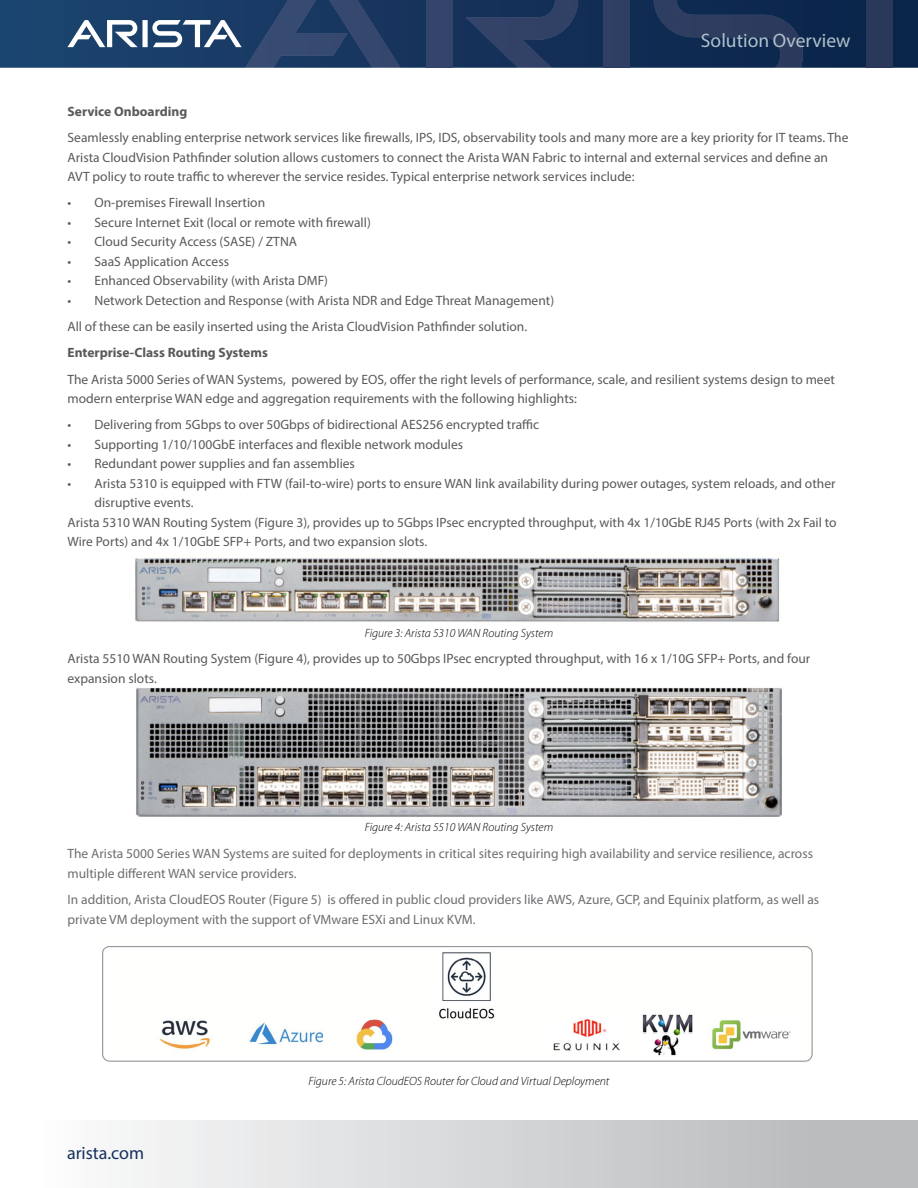
<style>
.page{position:relative;width:918px;height:1188px;background:#fff}
.page>*{position:absolute;margin:0;border:0;box-sizing:border-box;transform-origin:0 0}
.t1{font:19.5px "Myriad Pro";color:#b1c0c9}
.t2{font:18px "Myriad Pro";color:#16325c}
.t3{font:13.5px/19.5px "Myriad Pro";color:#58595b}
.t4{font:13.5px/19.5px "Myriad Pro";color:#6d6e71}
.t5{font:700 13.5px "Myriad Pro";color:#58595b}
.t6{font:italic 300 12px "Myriad Pro";color:#000}
</style>
<div class="page">
<svg style="left:0;top:0;width:918px;height:68px;background:#13325a"></svg>
<div style="left:426px;top:0;width:26px;height:68px;background:#34446a"></div>
<svg style="left:465px;top:0;width:113px;height:68px;background:#22385f"></svg>
<svg style="left:67px;top:0;width:333px;height:68px;background:#334f75"></svg>
<div style="left:604px;top:0;width:26px;height:68px;background:#2f3f63"></div>
<svg style="left:654px;top:0;width:149px;height:68px;background:#1a3156"></svg>
<div style="left:867px;top:0;width:26px;height:68px;background:#2a385a"></div>
<div style="left:0;top:1120px;width:918px;height:68px;background:linear-gradient(to right,#fff,#b3b5b7)"></div>
<img style="left:135px;top:558px;width:645px;height:64px">
<img style="left:136px;top:687px;width:646px;height:130px">
<img style="left:102px;top:946px;width:711px;height:116px">
<h1 class="t1" style="left:701px;top:29px;width:151px">Solution Overview</h1>
<p class="t5" style="left:68px;top:103px;width:121px">Service Onboarding</p>
<p class="t3" style="left:68px;top:128px;width:782px">Seamlessly enabling enterprise network services like firewalls, IPS, IDS, observability tools and many more are a key priority for IT teams. The<br>Arista CloudVision Pathfinder solution allows customers to connect the Arista WAN Fabric to internal and external services and define an<br>AVT policy to route traffic to wherever the service resides. Typical enterprise network services include:</p>
<p class="t3" style="left:68px;top:193px;width:199px">• On-premises Firewall Insertion</p>
<p class="t3" style="left:68px;top:212px;width:305px">• Secure Internet Exit (local or remote with firewall)</p>
<p class="t3" style="left:68px;top:232px;width:231px">• Cloud Security Access (SASE) / ZTNA</p>
<p class="t3" style="left:68px;top:251px;width:163px">• SaaS Application Access</p>
<p class="t3" style="left:68px;top:271px;width:262px">• Enhanced Observability (with Arista DMF)</p>
<p class="t3" style="left:68px;top:287px;width:488px;line-height:26.2px">• Network Detection and Response (with Arista NDR and Edge Threat Management)<br>All of these can be easily inserted using the Arista CloudVision Pathfinder solution.</p>
<p class="t5" style="left:68px;top:344px;width:202px">Enterprise-Class Routing Systems</p>
<p class="t3" style="left:68px;top:369px;width:769px">The Arista 5000 Series of WAN Systems, powered by EOS, offer the right levels of performance, scale, and resilient systems design to meet modern enterprise WAN edge and aggregation requirements with the following highlights:</p>
<p class="t3" style="left:68px;top:415px;width:473px">• Delivering from 5Gbps to over 50Gbps of bidirectional AES256 encrypted traffic</p>
<p class="t3" style="left:68px;top:434px;width:397px">• Supporting 1/10/100GbE interfaces and flexible network modules</p>
<p class="t3" style="left:68px;top:454px;width:289px">• Redundant power supplies and fan assemblies</p>
<p class="t3" style="left:68px;top:473px;width:770px">• Arista 5310 is equipped with FTW (fail-to-wire) ports to ensure WAN link availability during power outages, system reloads, and other</p>
<p class="t3" style="left:94px;top:493px;width:101px">disruptive events.</p>
<p class="t3" style="left:68px;top:512px;width:771px">Arista 5310 WAN Routing System (Figure 3), provides up to 5Gbps IPsec encrypted throughput, with 4x 1/10GbE RJ45 Ports (with 2x Fail to</p>
<p class="t3" style="left:68px;top:532px;width:361px">Wire Ports) and 4x 1/10GbE SFP+ Ports, and two expansion slots.</p>
<p class="t6" style="left:365px;top:626px;width:190px">Figure 3: Arista 5310 WAN Routing System</p>
<p class="t3" style="left:68px;top:649px;width:744px">Arista 5510 WAN Routing System (Figure 4), provides up to 50Gbps IPsec encrypted throughput, with 16 x 1/10G SFP+ Ports, and four expansion slots.</p>
<p class="t6" style="left:365px;top:820px;width:190px">Figure 4: Arista 5510 WAN Routing System</p>
<p class="t4" style="left:68px;top:844px;width:747px">The Arista 5000 Series WAN Systems are suited for deployments in critical sites requiring high availability and service resilience, across multiple different WAN service providers.</p>
<p class="t4" style="left:68px;top:890px;width:753px">In addition, Arista CloudEOS Router (Figure 5) is offered in public cloud providers like AWS, Azure, GCP, and Equinix platform, as well as private VM deployment with the support of VMware ESXi and Linux KVM.</p>
<h2 class="t2" style="left:67px;top:1142px;width:79px">arista.com</h2>
<p class="t6" style="left:309px;top:1075px;width:302px">Figure 5: Arista CloudEOS Router for Cloud and Virtual Deployment</p>
</div>
